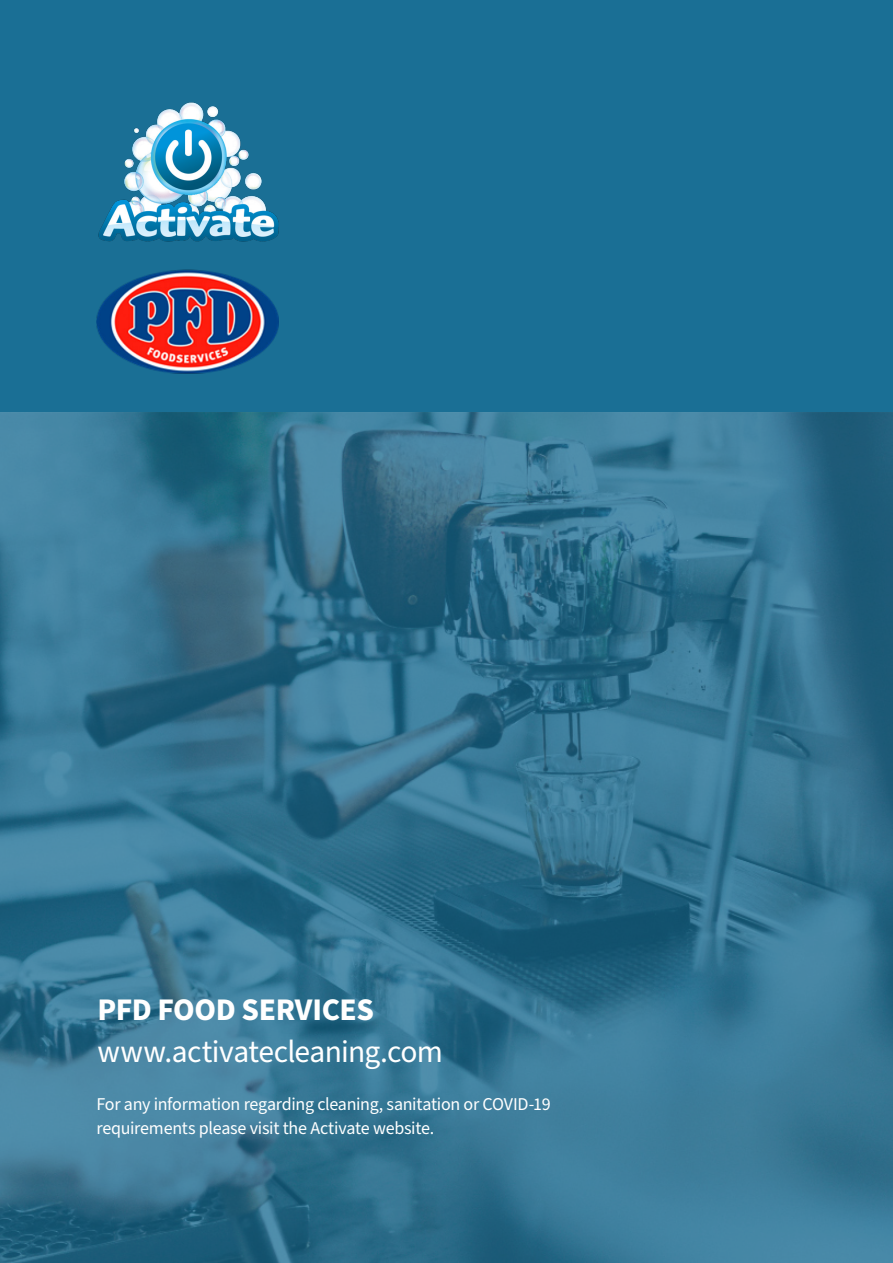
<style>
.page{position:relative;width:893px;height:1263px;background:#fff}
.page>*{position:absolute;margin:0;border:0;box-sizing:border-box;transform-origin:0 0}
.Headline_21_25_Left{font:31.5px "Source Sans Pro";letter-spacing:-.02em;color:#fff}
.Headline_21_25_Left-2{font:700 31.5px "Source Sans Pro";letter-spacing:-.01em;color:#fff}
.Headline_21_25_Left-3{font:18px/24px "Source Sans Pro";letter-spacing:-.02em;color:#fff}
</style>
<div class="page">
<div style="left:0;top:0;width:893px;height:413px;background:#1a6f95"></div>
<img style="left:0;top:413px;width:893px;height:850px">
<img style="left:98px;top:102px;width:181px;height:135px">
<img style="left:96px;top:237px;width:182px;height:182px">
<p class="Headline_21_25_Left-2" style="left:98px;top:988px;width:278px">PFD FOOD SERVICES</p>
<p class="Headline_21_25_Left" style="left:98px;top:1031px;width:347px">www.activatecleaning.com</p>
<p class="Headline_21_25_Left-3" style="left:96px;top:1093px;width:456px">For any information regarding cleaning, sanitation or COVID-19 requirements please visit the Activate website.</p>
</div>
